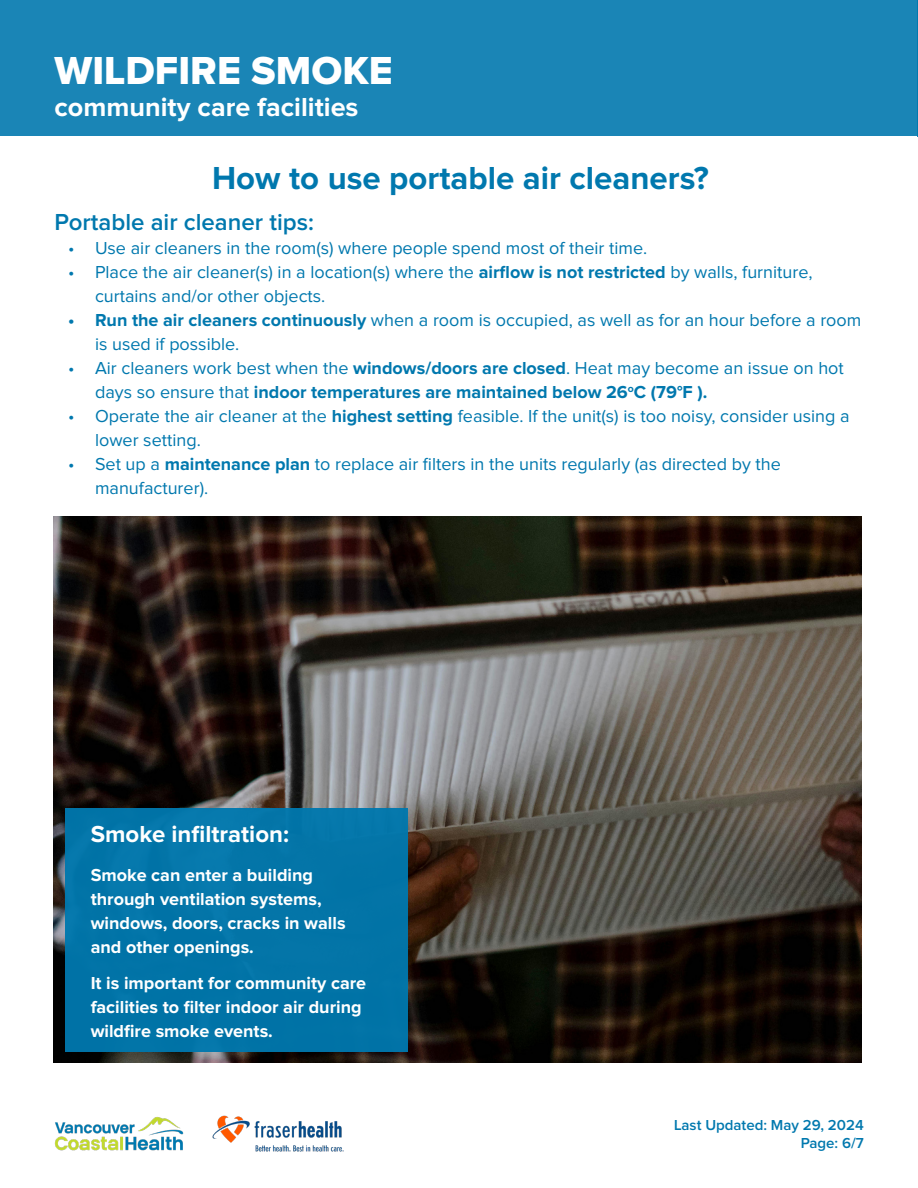
<style>
.page{position:relative;width:918px;height:1188px;background:#fff}
.page>*{position:absolute;margin:0;border:0;box-sizing:border-box;transform-origin:0 0}
.t1{font:40.5px "Proxima Nova Extrabld";color:#fff}
.t2{font:700 33px "Proxima Nova";color:#0078ae}
.t3{font:700 27px "Proxima Nova";color:#fff}
.t4{font:600 24px "Proxima Nova";color:#0078ae}
.t5{font:700 24px "Proxima Nova";color:#fff}
.t6{font:18px/24px "Proxima Nova";color:#0078ae}
.t7{font:700 18px/24px "Proxima Nova";color:#fff}
.t8{font:600 15px "Proxima Nova";color:#0078ae}
.s1{font-weight:700}
</style>
<div class="page">
<div style="left:0;top:0;width:918px;height:136px;background:#1a85b6"></div>
<img style="left:54px;top:1117px;width:129px;height:33px">
<img style="left:212px;top:1115px;width:132px;height:37px">
<img style="left:54px;top:516px;width:808px;height:546px">
<div style="left:65px;top:809px;width:342px;height:243px;background:#0274a7"></div>
<p class="t1" style="left:54px;top:52px;width:340px">WILDFIRE SMOKE</p>
<p class="t3" style="left:54px;top:95px;width:306px">community care facilities</p>
<p class="t2" style="left:212px;top:163px;width:498px">How to use portable air cleaners?</p>
<p class="t4" style="left:55px;top:211px;width:261px">Portable air cleaner tips:</p>
<p class="t6" style="left:68px;top:237px;width:581px">• Use air cleaners in the room(s) where people spend most of their time.</p>
<p class="t6" style="left:95px;top:261px;width:719px;text-indent:-27px">• Place the air cleaner(s) in a location(s) where the <span class="s1">airflow is not restricted</span> by walls, furniture, curtains and/or other objects.</p>
<p class="t6" style="left:95px;top:309px;width:768px;text-indent:-27px"><span class="s1">• Run the air cleaners continuously</span> when a room is occupied, as well as for an hour before a room is used if possible.</p>
<p class="t6" style="left:95px;top:357px;width:750px;text-indent:-27px">• Air cleaners work best when the <span class="s1">windows/doors are closed</span>. Heat may become an issue on hot days so ensure that <span class="s1">indoor temperatures are maintained below 26</span><sup>o</sup><span class="s1">C (79°F ).</span></p>
<p class="t6" style="left:95px;top:405px;width:756px;text-indent:-27px">• Operate the air cleaner at the <span class="s1">highest setting</span> feasible. If the unit(s) is too noisy, consider using a lower setting.</p>
<p class="t6" style="left:95px;top:453px;width:687px;text-indent:-27px">• Set up a <span class="s1">maintenance plan</span> to replace air filters in the units regularly (as directed by the manufacturer).</p>
<p class="t5" style="left:91px;top:823px;width:200px">Smoke infiltration:</p>
<p class="t7" style="left:91px;top:864px;width:256px">Smoke can enter a building through ventilation systems, windows, doors, cracks in walls and other openings.</p>
<p class="t7" style="left:91px;top:972px;width:277px">It is important for community care facilities to filter indoor air during wildfire smoke events.</p>
<p class="t8" style="left:674px;top:1118px;width:191px">Last Updated: May 29, 2024</p>
<p class="t8" style="left:801px;top:1136px;width:65px">Page: 6/7</p>
</div>
